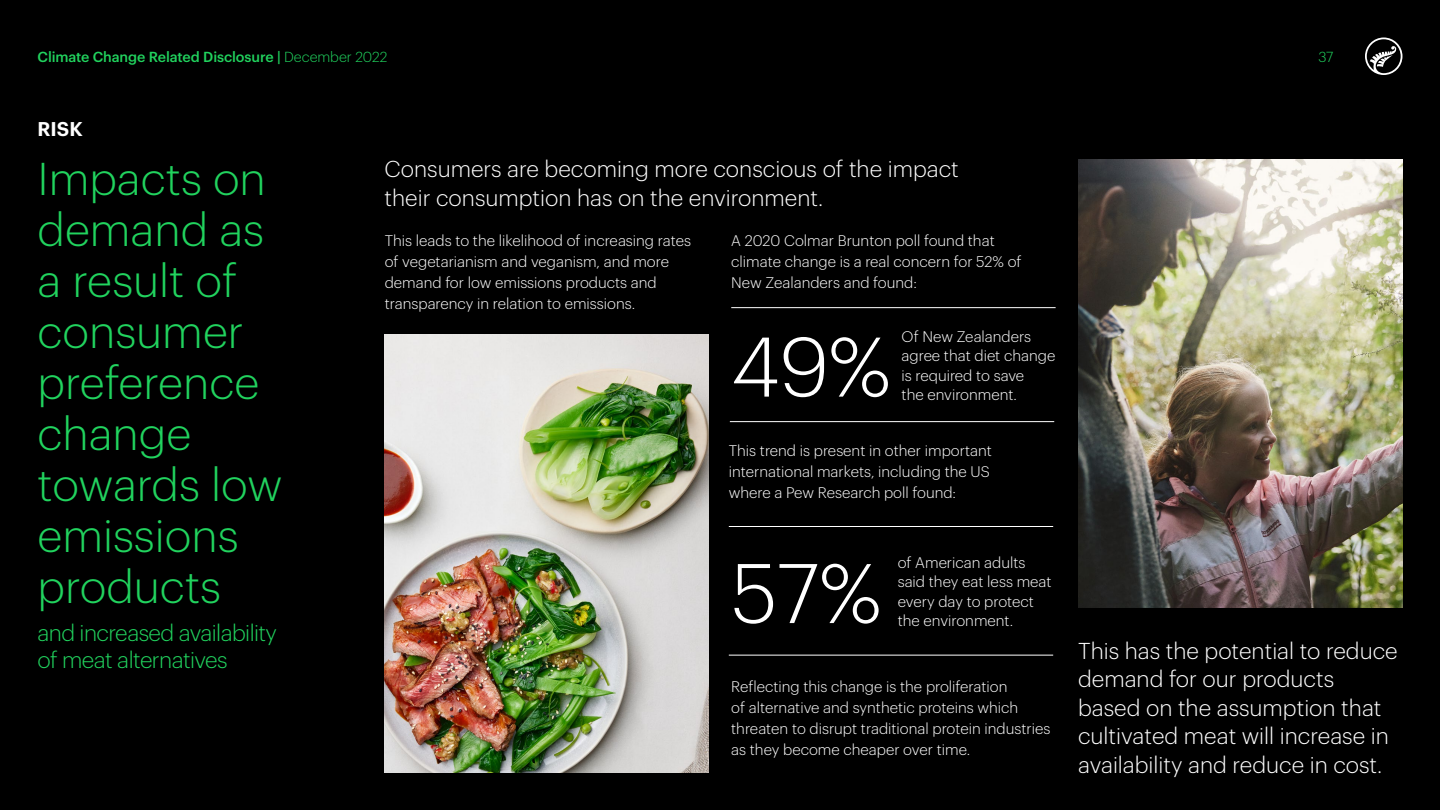
<style>
.page{position:relative;width:1440px;height:810px;background:#000}
.page>*{position:absolute;margin:0;border:0;box-sizing:border-box;transform-origin:0 0}
.t1{font:300 82.5px "Graphik";color:#fff}
.t2{font:300 45px/51px "Graphik";color:#21d35e}
.t3{font:300 22.5px/28.5px "Graphik";color:#fff}
.t4{font:300 22.5px/27px "Graphik";letter-spacing:-.025em;color:#21d35e}
.t5{font:600 19.5px "Graphik";color:#fff}
.t6{font:300 15px/21px "Graphik";color:#fff}
.t7{font:500 14.25px "Graphik";letter-spacing:-.005em;color:#21d35e}
.t8{font:300 14.25px "Graphik";color:#21d35e}
.s1{font-weight:300}
</style>
<div class="page">
<svg style="left:1365px;top:38px;width:37px;height:37px"></svg>
<hr style="left:729px;top:526px;width:324px;height:1px;background:#fff">
<hr style="left:729px;top:655px;width:324px;height:1px;background:#fff">
<img style="left:384px;top:335px;width:325px;height:437px">
<img style="left:1078px;top:159px;width:324px;height:449px">
<hr style="left:731px;top:307px;width:325px;height:1px;background:#fff">
<hr style="left:730px;top:421px;width:324px;height:1px;background:#fff">
<p class="t7" style="left:38px;top:46px;width:352px">Climate Change Related Disclosure | <span class="s1">December 2022</span></p>
<p class="t8" style="left:1318px;top:47px;width:16px">37</p>
<h3 class="t5" style="left:38px;top:114px;width:47px">RISK</h3>
<h2 class="t2" style="left:38px;top:150px;width:246px">Impacts on demand as a result of consumer preference change towards low emissions products</h2>
<h3 class="t3" style="left:385px;top:153px;width:576px">Consumers are becoming more conscious of the impact their consumption has on the environment.</h3>
<p class="t6" style="left:385px;top:228px;width:308px">This leads to the likelihood of increasing rates of vegetarianism and veganism, and more demand for low emissions products and transparency in relation to emissions.</p>
<p class="t6" style="left:731px;top:228px;width:292px">A 2020 Colmar Brunton poll found that climate change is a real concern for 52% of<br>New Zealanders and found:</p>
<p class="t6" style="left:902px;top:326px;width:155px;line-height:19.5px">Of New Zealanders agree that diet change is required to save<br>the environment.</p>
<h1 class="t1" style="left:731px;top:307px;width:162px">49%</h1>
<p class="t6" style="left:729px;top:439px;width:265px">This trend is present in other important international markets, including the US where a Pew Research poll found:</p>
<p class="t6" style="left:898px;top:551px;width:155px;line-height:19.5px">of American adults said they eat less meat every day to protect the environment.</p>
<h1 class="t1" style="left:731px;top:533px;width:152px">57%</h1>
<h3 class="t4" style="left:38px;top:618px;width:241px">and increased availability of meat alternatives</h3>
<p class="t6" style="left:731px;top:675px;width:321px">Reflecting this change is the proliferation<br>of alternative and synthetic proteins which threaten to disrupt traditional protein industries as they become cheaper over time.</p>
<h3 class="t3" style="left:1078px;top:634px;width:321px">This has the potential to reduce demand for our products based on the assumption that cultivated meat will increase in availability and reduce in cost.</h3>
</div>
